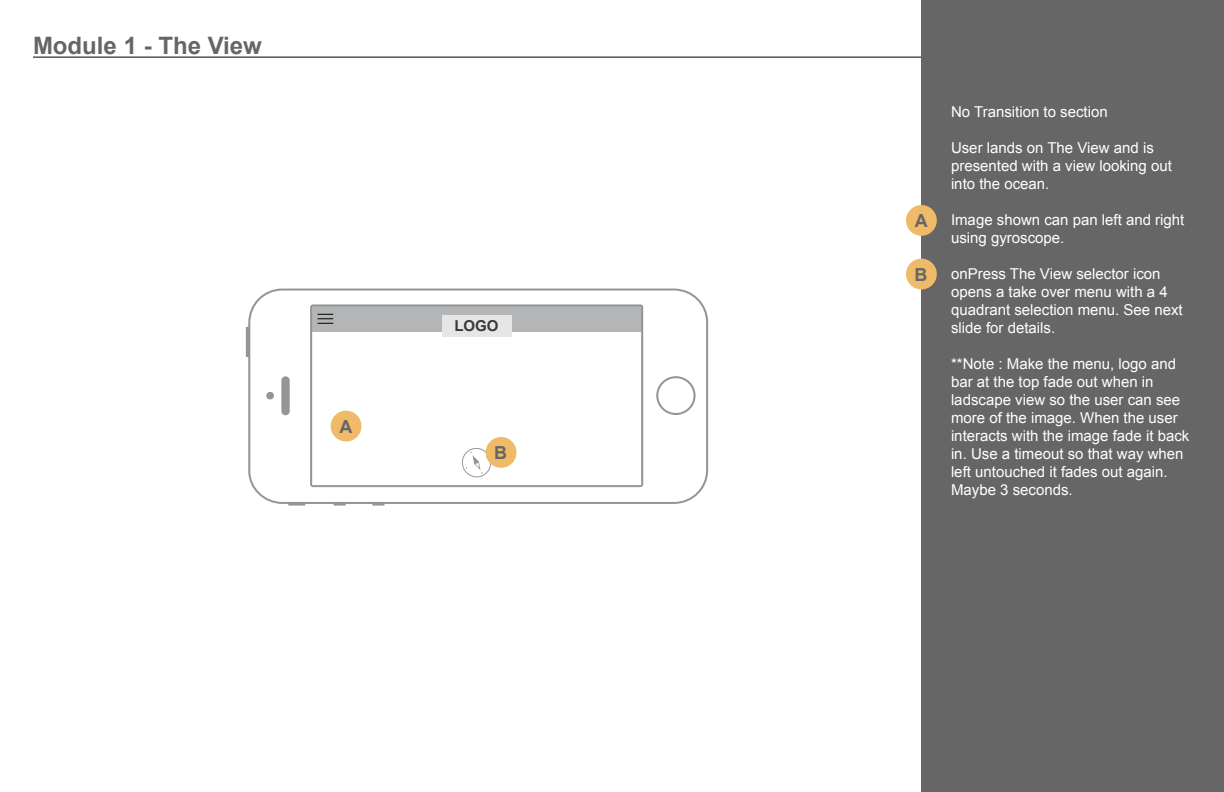
<style>
.page{position:relative;width:1224px;height:792px;background:#fff}
.page>*{position:absolute;margin:0;border:0;box-sizing:border-box;transform-origin:0 0}
.t1{font:700 24px "Arial";color:#666}
.t2{font:700 18px "Arial";color:#666}
.t3{font:15px/18px "Arial";color:#fff}
.t4{font:700 15px "Arial";color:#383838}
</style>
<div class="page">
<div style="left:921px;top:0;width:303px;height:792px;background:#666"></div>
<hr style="left:33px;top:57px;width:888px;height:1px;background:#000">
<svg style="left:246px;top:289px;width:462px;height:217px"></svg>
<div style="left:266px;top:392px;width:8px;height:7px;background:#939598;border-radius:50%"></div>
<div style="left:906px;top:205px;width:31px;height:31px;background:#efbb68;border-radius:50%"></div>
<div style="left:906px;top:259px;width:31px;height:30px;background:#efbb68;border-radius:50%"></div>
<div style="left:486px;top:437px;width:30px;height:31px;background:#efbb68;border-radius:50%"></div>
<div style="left:331px;top:411px;width:30px;height:31px;background:#efbb68;border-radius:50%"></div>
<h1 class="t1" style="left:33px;top:29px;width:230px">Module 1 - The View</h1>
<p class="t2" style="left:339px;top:414px;width:14px">A</p>
<p class="t4" style="left:454px;top:316px;width:46px">LOGO</p>
<p class="t2" style="left:494px;top:441px;width:14px">B</p>
<p class="t2" style="left:915px;top:209px;width:14px">A</p>
<p class="t2" style="left:915px;top:262px;width:14px">B</p>
<p class="t3" style="left:951px;top:103px;width:158px">No Transition to section</p>
<p class="t3" style="left:951px;top:139px;width:222px">User lands on The View and is presented with a view looking out into the ocean.</p>
<p class="t3" style="left:951px;top:211px;width:235px">Image shown can pan left and right using gyroscope.</p>
<p class="t3" style="left:951px;top:265px;width:233px">onPress The View selector icon opens a take over menu with a 4 quadrant selection menu. See next slide for details.</p>
<p class="t3" style="left:951px;top:355px;width:240px">**Note : Make the menu, logo and bar at the top fade out when in ladscape view so the user can see more of the image. When the user interacts with the image fade it back in. Use a timeout so that way when left untouched it fades out again.<br>Maybe 3 seconds.</p>
</div>
